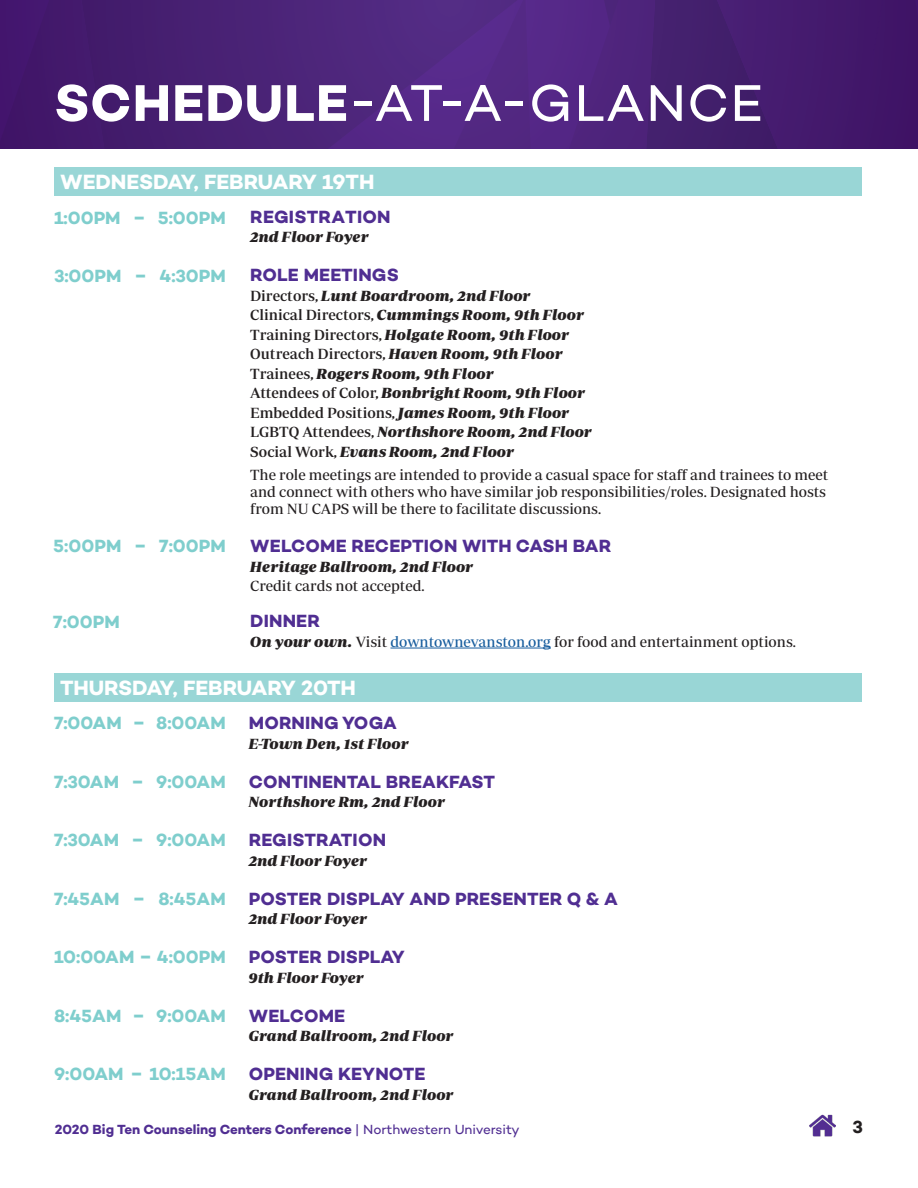
<style>
.page{position:relative;width:918px;height:1188px;background:#fff}
.page>*{position:absolute;margin:0;border:0;box-sizing:border-box;transform-origin:0 0}
.t1{font:52.5px "Campton";letter-spacing:.02em;color:#fff}
.t2{font:700 21px "Campton";letter-spacing:-.005em;color:#fff}
.SCHEDULE_SECTION{font:700 18px "Campton";letter-spacing:.01em;color:#502e92}
.t3{font:700 18px "Campton";color:#7fcecd}
.t4{font:700 18px "Campton";color:#231f20}
.Paragraph_Style_1{font:italic 15px "Periodico Display";color:#231f20}
.basic{font:15px/17.2px "Periodico Display";color:#231f20}
.LOCATION_SECTION{font:italic 15px "Periodico Display";color:#231f20}
.LOCATION_SECTION-2{font:15px "Periodico Display";color:#231f20}
.Paragraph_Style_1-2{font:500 15px "Periodico Display";color:#231f20}
.t5{font:700 13.5px "Campton";letter-spacing:-.005em;color:#502e92}
.s1{font-weight:700}
.s2{font-weight:500;font-style:normal}
.s3{font-weight:400;font-style:italic}
.s4{font-style:italic}
.s5{color:#175d9e}
.s6{font-weight:400}
</style>
<div class="page">
<img style="left:809px;top:1114px;width:26px;height:23px">
<div style="left:54px;top:167px;width:807px;height:28px;background:#99d6d6"></div>
<svg style="left:128px;top:0;width:288px;height:148px;background:#4a2377"></svg>
<div style="left:0;top:0;width:128px;height:148px;background:#43196b"></div>
<svg style="left:416px;top:0;width:502px;height:148px;background:#4a2077"></svg>
<div style="left:54px;top:673px;width:807px;height:29px;background:#99d6d6"></div>
<hr style="left:390px;top:648px;width:161px;height:1px;background:#175d9e">
<p class="t1" style="left:54px;top:70px;width:710px"><span class="s1">SCHEDULE</span>-AT-A-GLANCE</p>
<p class="t2" style="left:60px;top:168px;width:316px">WEDNESDAY, FEBRUARY 19TH</p>
<p class="t3" style="left:54px;top:206px;width:173px">1:00PM – 5:00PM</p>
<p class="SCHEDULE_SECTION" style="left:250px;top:205px;width:142px">REGISTRATION</p>
<p class="Paragraph_Style_1" style="left:250px;top:228px;width:120px">2nd Floor Foyer</p>
<p class="t3" style="left:54px;top:264px;width:173px">3:00PM – 4:30PM</p>
<p class="SCHEDULE_SECTION" style="left:250px;top:264px;width:150px">ROLE MEETINGS</p>
<p class="Paragraph_Style_1" style="left:250px;top:287px;width:282px"><span class="s2">Directors,</span> Lunt Boardroom, 2nd Floor</p>
<p class="Paragraph_Style_1" style="left:250px;top:306px;width:335px"><span class="s2">Clinical Directors,</span> Cummings Room, 9th Floor</p>
<p class="Paragraph_Style_1" style="left:250px;top:326px;width:320px"><span class="s2">Training Directors,</span> Holgate Room, 9th Floor</p>
<p class="Paragraph_Style_1-2" style="left:250px;top:346px;width:314px">Outreach Directors, <span class="s3">Haven Room, 9th Floor</span></p>
<p class="Paragraph_Style_1" style="left:250px;top:365px;width:245px"><span class="s2">Trainees,</span> Rogers Room, 9th Floor</p>
<p class="Paragraph_Style_1" style="left:250px;top:384px;width:336px"><span class="s2">Attendees of Color,</span> Bonbright Room, 9th Floor</p>
<p class="Paragraph_Style_1-2" style="left:250px;top:404px;width:321px">Embedded Positions, <span class="s3">James Room, 9th Floor</span></p>
<p class="Paragraph_Style_1" style="left:250px;top:423px;width:343px"><span class="s2">LGBTQ Attendees,</span> Northshore Room, 2nd Floor</p>
<p class="Paragraph_Style_1" style="left:250px;top:443px;width:265px"><span class="s2">Social Work,</span> Evans Room, 2nd Floor</p>
<p class="basic" style="left:250px;top:466px;width:580px">The role meetings are intended to provide a casual space for staff and trainees to meet and connect with others who have similar job responsibilities/roles. Designated hosts from NU CAPS will be there to facilitate discussions.</p>
<p class="t3" style="left:53px;top:535px;width:174px">5:00PM – 7:00PM</p>
<p class="t3" style="left:53px;top:610px;width:68px">7:00PM</p>
<p class="SCHEDULE_SECTION" style="left:250px;top:534px;width:363px">WELCOME RECEPTION WITH CASH BAR</p>
<p class="LOCATION_SECTION" style="left:250px;top:558px;width:225px">Heritage Ballroom, 2nd Floor</p>
<p class="LOCATION_SECTION-2" style="left:250px;top:578px;width:176px">Credit cards not accepted.</p>
<p class="SCHEDULE_SECTION" style="left:250px;top:609px;width:71px">DINNER</p>
<p class="LOCATION_SECTION-2" style="left:250px;top:633px;width:547px"><span class="s4">On your own.</span> Visit <span class="s5">downtownevanston.org</span> for food and entertainment options.</p>
<p class="t2" style="left:60px;top:675px;width:297px">THURSDAY, FEBRUARY 20TH</p>
<p class="SCHEDULE_SECTION" style="left:249px;top:712px;width:150px">MORNING YOGA</p>
<p class="LOCATION_SECTION" style="left:249px;top:735px;width:162px">E-Town Den, 1st Floor</p>
<p class="SCHEDULE_SECTION" style="left:249px;top:770px;width:248px">CONTINENTAL BREAKFAST</p>
<p class="LOCATION_SECTION" style="left:249px;top:793px;width:198px">Northshore Rm, 2nd Floor</p>
<p class="SCHEDULE_SECTION" style="left:249px;top:829px;width:139px">REGISTRATION</p>
<p class="LOCATION_SECTION" style="left:249px;top:852px;width:120px">2nd Floor Foyer</p>
<p class="SCHEDULE_SECTION" style="left:249px;top:887px;width:370px">POSTER DISPLAY AND PRESENTER Q &amp; A</p>
<p class="LOCATION_SECTION" style="left:249px;top:910px;width:120px">2nd Floor Foyer</p>
<p class="SCHEDULE_SECTION" style="left:249px;top:946px;width:158px">POSTER DISPLAY</p>
<p class="LOCATION_SECTION" style="left:249px;top:969px;width:117px">9th Floor Foyer</p>
<p class="SCHEDULE_SECTION" style="left:249px;top:1004px;width:98px">WELCOME</p>
<p class="LOCATION_SECTION" style="left:249px;top:1027px;width:206px">Grand Ballroom, 2nd Floor</p>
<p class="SCHEDULE_SECTION" style="left:249px;top:1063px;width:178px">OPENING KEYNOTE</p>
<p class="Paragraph_Style_1" style="left:249px;top:1086px;width:206px">Grand Ballroom, 2nd Floor</p>
<p class="t3" style="left:54px;top:712px;width:173px">7:00AM – 8:00AM</p>
<p class="t3" style="left:54px;top:770px;width:173px">7:30AM – 9:00AM</p>
<p class="t3" style="left:54px;top:829px;width:173px">7:30AM – 9:00AM</p>
<p class="t3" style="left:54px;top:887px;width:173px">7:45AM – 8:45AM</p>
<p class="t3" style="left:54px;top:946px;width:173px">10:00AM – 4:00PM</p>
<p class="t3" style="left:54px;top:1004px;width:173px">8:45AM – 9:00AM</p>
<p class="t3" style="left:54px;top:1063px;width:173px">9:00AM – 10:15AM</p>
<p class="t5" style="left:55px;top:1121px;width:466px">2020 Big Ten Counseling Centers Conference <span class="s6">| Northwestern University</span></p>
<p class="t4" style="left:853px;top:1116px;width:12px">3</p>
</div>
